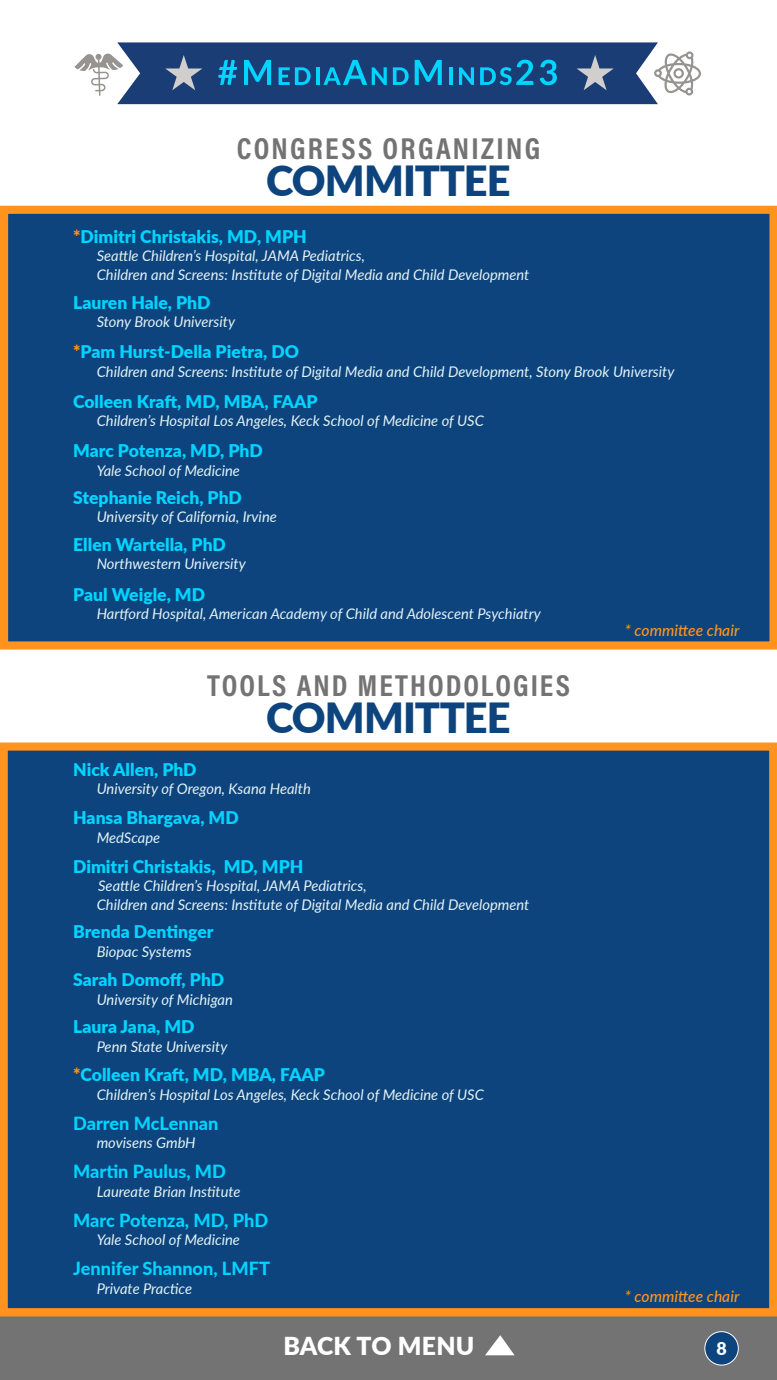
<style>
.page{position:relative;width:777px;height:1380px;background:#fff}
.page>*{position:absolute;margin:0;border:0;box-sizing:border-box;transform-origin:0 0}
.t1{font:900 41.56px "Lato";letter-spacing:-.02em;color:#0d447d}
.t2{font:30.56px "Acumin Variable Concept";letter-spacing:.07em;color:#737373}
.t3{font:900 24.75px "Lato";letter-spacing:.01em;color:#fff}
.t4{font:800 18.12px "Lato";color:#00d4ff}
.t5{font:900 17.81px "Lato";color:#fff}
.t6{font:900 17.5px "Lato";color:#00d4ff}
.t7{font:italic 500 15.62px "Lato";color:#ff931e}
.t8{font:italic 14.69px/18.8px "Lato";color:#e4f3f7}
.s1{color:#ff931e}
.s2{font-size:15.62px}
</style>
<div class="page">
<div style="left:0;top:1316px;width:776px;height:64px;background:#737373"></div>
<svg style="left:485px;top:1335px;width:29px;height:20px"></svg>
<svg style="left:75px;top:42px;width:625px;height:62px;background:#416a95"></svg>
<div style="left:704px;top:1332px;width:34px;height:33px;background:#0d447d;border-radius:50%"></div>
<div style="left:704px;top:1331px;width:34px;height:35px;border:1px solid #fff;border-radius:50%"></div>
<div style="left:4px;top:747px;width:768px;height:565px;background:#0d447d"></div>
<div style="left:0;top:742px;width:776px;height:574px;border:8px solid #ff931e"></div>
<div style="left:0;top:206px;width:776px;height:444px;background:#0d447d"></div>
<h2 class="t2" style="left:237px;top:127px;width:305px">CONGRESS ORGANIZING</h2>
<h1 class="t1" style="left:266px;top:150px;width:246px">COMMITTEE</h1>
<p class="t6" style="left:73px;top:224px;width:235px"><span class="s1">*</span>Dimitri Christakis, MD, MPH</p>
<p class="t8" style="left:97px;top:246px;width:434px;line-height:18.2px">Seattle Children’s Hospital, JAMA Pediatrics,<br>Children and Screens: Institute of Digital Media and Child Development</p>
<p class="t6" style="left:73px;top:290px;width:139px">Lauren Hale, PhD</p>
<p class="t8" style="left:97px;top:312px;width:140px">Stony Brook University</p>
<p class="t6" style="left:73px;top:339px;width:227px"><span class="s1">*</span>Pam Hurst-Della Pietra, DO</p>
<p class="t8" style="left:97px;top:361px;width:579px">Children and Screens: Institute of Digital Media and Child Development, Stony Brook University</p>
<p class="t6" style="left:73px;top:388px;width:246px">Colleen Kraft, MD, MBA, FAAP</p>
<p class="t8" style="left:97px;top:411px;width:388px">Children’s Hospital Los Angeles, Keck School of Medicine of USC</p>
<p class="t6" style="left:73px;top:438px;width:191px">Marc Potenza, MD, PhD</p>
<p class="t8" style="left:97px;top:460px;width:145px">Yale School of Medicine</p>
<p class="t6" style="left:73px;top:485px;width:170px">Stephanie Reich, PhD</p>
<p class="t8" style="left:97px;top:507px;width:181px">University of California, Irvine</p>
<p class="t6" style="left:73px;top:532px;width:154px">Ellen Wartella, PhD</p>
<p class="t8" style="left:97px;top:554px;width:150px">Northwestern University</p>
<p class="t6" style="left:73px;top:581px;width:133px">Paul Weigle, MD</p>
<p class="t8" style="left:97px;top:604px;width:445px">Hartford Hospital, American Academy of Child and Adolescent Psychiatry</p>
<p class="t7" style="left:624px;top:620px;width:116px">* committee chair</p>
<h2 class="t2" style="left:207px;top:664px;width:364px">TOOLS AND METHODOLOGIES</h2>
<h1 class="t1" style="left:266px;top:687px;width:246px">COMMITTEE</h1>
<p class="t6" style="left:73px;top:756px;width:125px">Nick Allen, PhD</p>
<p class="t8" style="left:97px;top:779px;width:215px">University of Oregon, Ksana Health</p>
<p class="t6" style="left:73px;top:804px;width:167px">Hansa Bhargava, MD</p>
<p class="t8" style="left:97px;top:827px;width:65px">MedScape</p>
<p class="t6" style="left:73px;top:853px;width:232px">Dimitri Christakis, MD, MPH</p>
<p class="t8" style="left:97px;top:876px;width:434px">Seattle Children’s Hospital, JAMA Pediatrics,<br>Children and Screens: Institute of Digital Media and Child Development</p>
<p class="t6" style="left:73px;top:919px;width:142px">Brenda Dentinger</p>
<p class="t8" style="left:97px;top:942px;width:96px">Biopac System<span class="s2">s</span></p>
<p class="t6" style="left:73px;top:966px;width:152px">Sarah Domoff, PhD</p>
<p class="t8" style="left:97px;top:989px;width:138px">University of Michigan</p>
<p class="t6" style="left:73px;top:1014px;width:123px">Laura Jana, MD</p>
<p class="t8" style="left:97px;top:1037px;width:132px">Penn State University</p>
<p class="t6" style="left:73px;top:1061px;width:253px"><span class="s1">*</span>Colleen Kraft, MD, MBA, FAAP</p>
<p class="t8" style="left:97px;top:1084px;width:388px">Children’s Hospital Los Angeles, Keck School of Medicine of USC</p>
<p class="t4" style="left:73px;top:1110px;width:147px">Darren McLennan</p>
<p class="t8" style="left:97px;top:1133px;width:100px">movisens GmbH</p>
<p class="t4" style="left:73px;top:1158px;width:154px">Martin Paulus, MD</p>
<p class="t8" style="left:97px;top:1181px;width:145px">Laureate Brian Institute</p>
<p class="t4" style="left:73px;top:1207px;width:196px">Marc Potenza, MD, PhD</p>
<p class="t8" style="left:97px;top:1230px;width:145px">Yale School of Medicine</p>
<p class="t4" style="left:73px;top:1255px;width:198px">Jennifer Shannon, LMFT</p>
<p class="t8" style="left:97px;top:1278px;width:97px">Private Practice</p>
<p class="t7" style="left:624px;top:1285px;width:116px">* committee chair</p>
<h3 class="t3" style="left:283px;top:1327px;width:192px">BACK TO MENU</h3>
<p class="t5" style="left:716px;top:1335px;width:12px">8</p>
</div>
